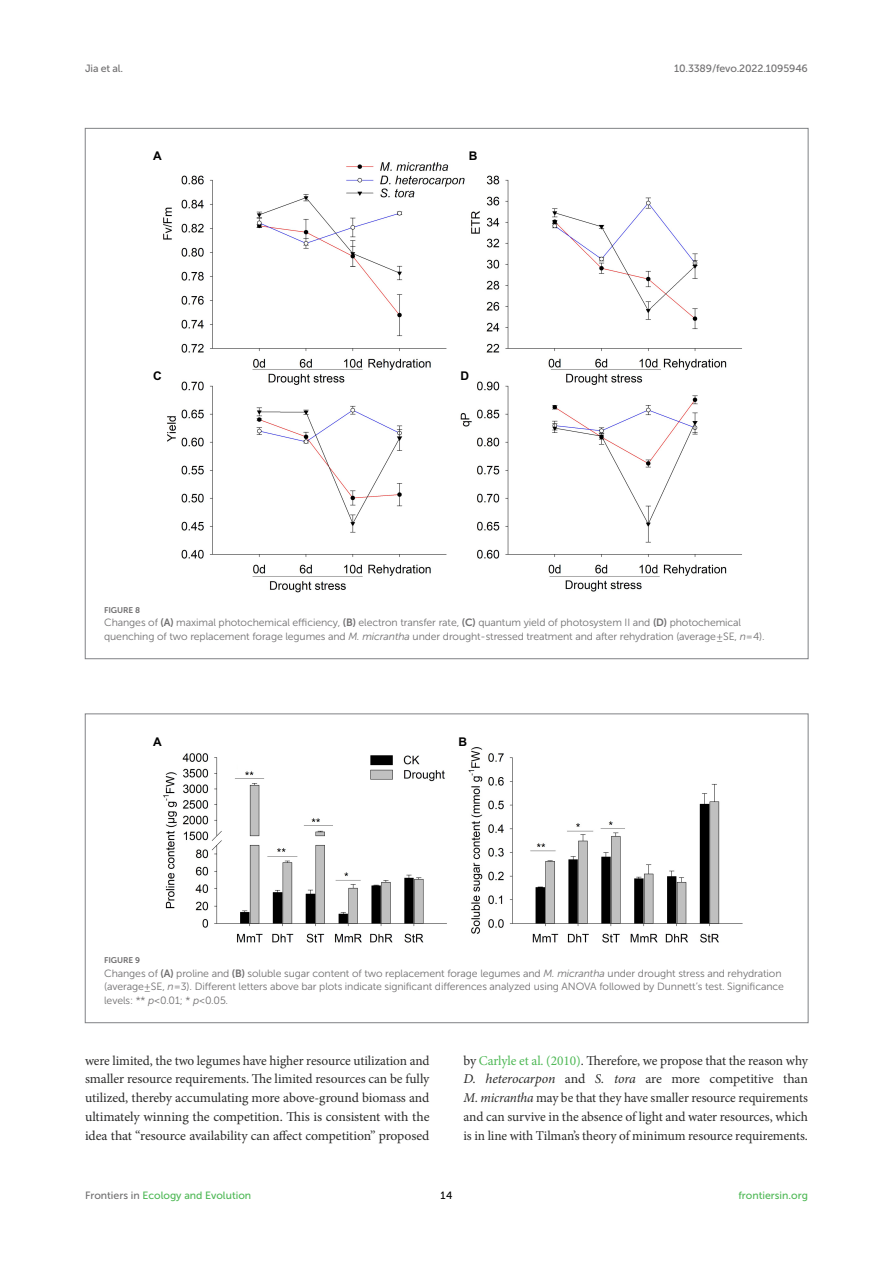
<style>
.page{position:relative;width:893px;height:1263px;background:#fff}
.page>*{position:absolute;margin:0;border:0;box-sizing:border-box;transform-origin:0 0}
.TEXT{font:13.5px/18.8px "Minion Pro";letter-spacing:-.005em;color:#2b2b2a;text-align:justify}
.t1{font:700 12px "Arial";color:#000}
.FIG_LEG{font:10.5px/13.5px "Museo Sans 300";letter-spacing:-.01em;color:#706f70}
.t2{font:10.5px "Museo Sans 500";color:#4eb855}
.t3{font:10.5px "Museo Sans 500";letter-spacing:-.015em;color:#706f70}
.t4{font:10.5px "Museo Sans 500";color:#000}
.FIG_HD{font:8.25px "Museo Sans 700";letter-spacing:-.01em;color:#706f70}
.s1{font-family:"Museo Sans 700"}
.s2{font-style:italic}
.s3{color:#4eb855}
.s4{color:#706f70}
</style>
<div class="page">
<img style="left:163px;top:162px;width:579px;height:431px">
<img style="left:163px;top:747px;width:580px;height:196px">
<p class="t3" style="left:85px;top:63px;width:40px">Jia et al.</p>
<p class="t3" style="left:674px;top:63px;width:135px">10.3389/fevo.2022.1095946</p>
<p class="t1" style="left:153px;top:148px;width:10px">A</p>
<p class="t1" style="left:469px;top:148px;width:10px">B</p>
<p class="t1" style="left:153px;top:367px;width:10px">C</p>
<p class="t1" style="left:460px;top:367px;width:10px">D</p>
<p class="FIG_HD" style="left:104px;top:605px;width:37px">FIGURE 8</p>
<p class="FIG_LEG" style="left:104px;top:616px;width:662px">Changes of <span class="s1">(A)</span> maximal photochemical efficiency, <span class="s1">(B)</span> electron transfer rate, <span class="s1">(C)</span> quantum yield of photosystem II and <span class="s1">(D)</span> photochemical quenching of two replacement forage legumes and <span class="s2">M. micrantha</span> under drought-stressed treatment and after rehydration (average ± SE, <span class="s2">n</span> = 4).</p>
<p class="t1" style="left:153px;top:733px;width:10px">A</p>
<p class="t1" style="left:459px;top:733px;width:10px">B</p>
<p class="FIG_HD" style="left:104px;top:956px;width:37px">FIGURE 9</p>
<p class="FIG_LEG" style="left:104px;top:966px;width:681px">Changes of <span class="s1">(A)</span> proline and <span class="s1">(B)</span> soluble sugar content of two replacement forage legumes and <span class="s2">M. micrantha</span> under drought stress and rehydration (average ± SE, <span class="s2">n</span> = 3). Different letters above bar plots indicate significant differences analyzed using ANOVA followed by Dunnett’s test. Significance levels: ** <span class="s2">p</span> &lt; 0.01; * <span class="s2">p</span> &lt; 0.05.</p>
<p class="TEXT" style="left:85px;top:1051px;width:346px">were limited, the two legumes have higher resource utilization and smaller resource requirements. The limited resources can be fully utilized, thereby accumulating more above-ground biomass and ultimately winning the competition. This is consistent with the idea that “resource availability can affect competition” proposed</p>
<p class="TEXT" style="left:463px;top:1051px;width:346px">by <span class="s3">Carlyle et al. (2010)</span>. Therefore, we propose that the reason why <span class="s2">D. heterocarpon</span> and <span class="s2">S. tora</span> are more competitive than <span class="s2">M. micrantha</span> may be that they have smaller resource requirements and can survive in the absence of light and water resources, which is in line with Tilman’s theory of minimum resource requirements.</p>
<p class="t2" style="left:85px;top:1190px;width:168px"><span class="s4">Frontiers in</span> Ecology and Evolution</p>
<p class="t4" style="left:441px;top:1190px;width:13px">14</p>
<p class="t2" style="left:738px;top:1190px;width:71px">frontiersin.org</p>
</div>
